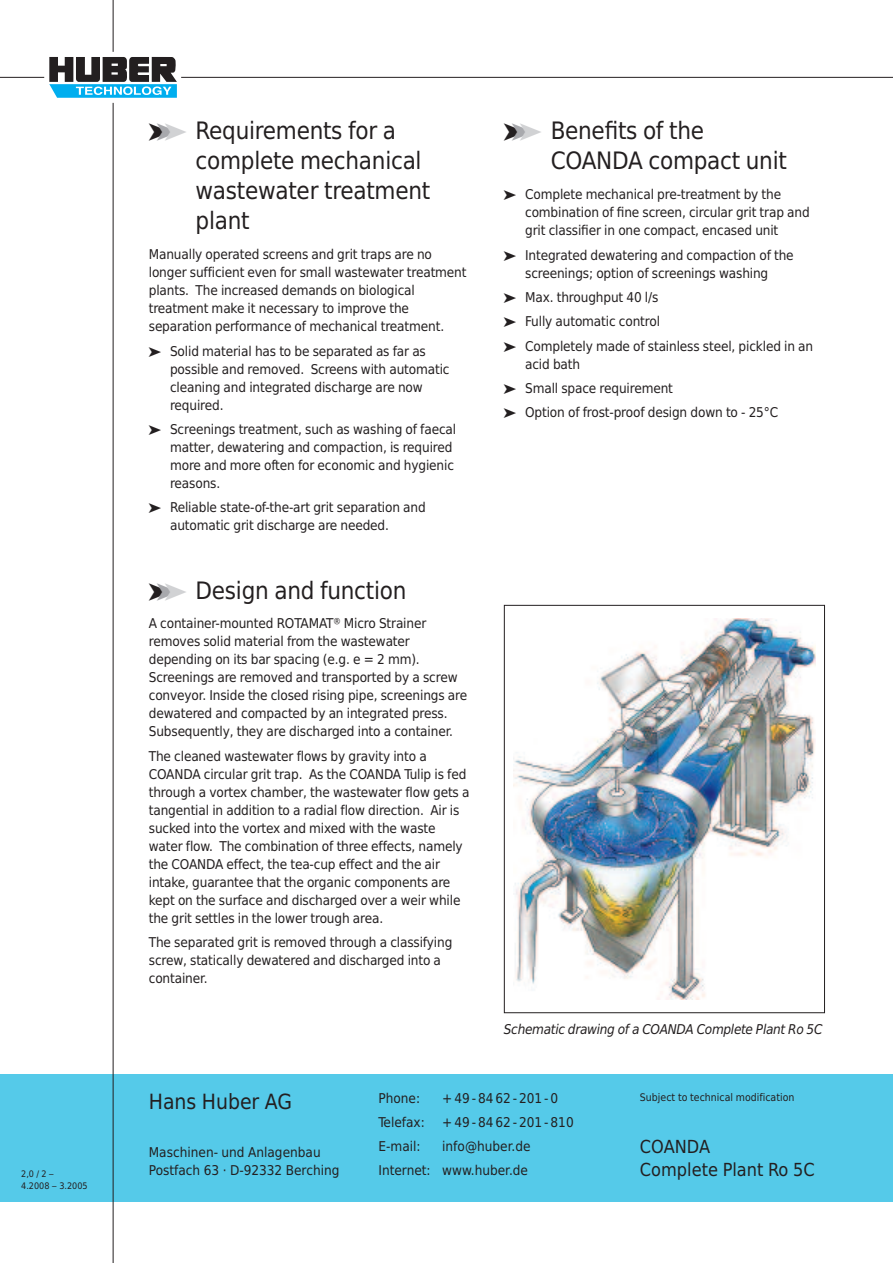
<style>
.page{position:relative;width:893px;height:1263px;background:#fff}
.page>*{position:absolute;margin:0;border:0;box-sizing:border-box;transform-origin:0 0}
.t1{font:24px/30px "Huber Tec";letter-spacing:-.01em;color:#231f20}
.t2{font:21px "Huber Tec";color:#231f20}
.t3{font:18px "Huber Tec";color:#231f20}
.t4{font:13.5px/18px "Huber Tec";letter-spacing:-.01em;color:#231f20}
.t5{font:italic 13.5px "Huber Tec";letter-spacing:-.025em;color:#231f20}
.t6{font:10.5px "Huber Tec";color:#231f20}
.t7{font:9px "Huber Tec";color:#231f20}
.s1{color:#a8a9ad}
.s2{color:#d1d2d4}
</style>
<div class="page">
<div style="left:0;top:1074px;width:893px;height:127px;background:#55cae9"></div>
<svg style="left:49px;top:57px;width:128px;height:41px"></svg>
<hr style="left:113px;top:0;width:1px;height:52px;background:#231f20">
<hr style="left:181px;top:77px;width:712px;height:1px;background:#231f20">
<hr style="left:0;top:77px;width:44px;height:1px;background:#231f20">
<hr style="left:113px;top:103px;width:1px;height:1160px;background:#231f20">
<img style="left:513px;top:618px;width:303px;height:381px">
<div style="left:504px;top:605px;width:321px;height:408px;border:1px solid #231f20"></div>
<h1 class="t1" style="left:196px;top:116px;width:236px;text-indent:-47px">➤<span class="s1">➤</span><span class="s2">➤</span> Requirements for a complete mechanical wastewater treatment plant</h1>
<p class="t4" style="left:149px;top:245px;width:319px">Manually operated screens and grit traps are no longer sufficient even for small wastewater treatment plants. The increased demands on biological treatment make it necessary to improve the separation performance of mechanical treatment.</p>
<p class="t4" style="left:170px;top:342px;width:281px;text-indent:-21px">➤ Solid material has to be separated as far as possible and removed. Screens with automatic cleaning and integrated discharge are now required.</p>
<p class="t4" style="left:170px;top:420px;width:288px;text-indent:-21px">➤ Screenings treatment, such as washing of faecal matter, dewatering and compaction, is required more and more often for economic and hygienic reasons.</p>
<p class="t4" style="left:170px;top:499px;width:257px;text-indent:-21px">➤ Reliable state-of-the-art grit separation and automatic grit discharge are needed.</p>
<h1 class="t1" style="left:149px;top:575px;width:259px">➤<span class="s1">➤</span><span class="s2">➤</span> Design and function</h1>
<p class="t4" style="left:149px;top:615px;width:320px">A container-mounted ROTAMAT® Micro Strainer removes solid material from the wastewater depending on its bar spacing (e.g. e = 2 mm).<br>Screenings are removed and transported by a screw conveyor. Inside the closed rising pipe, screenings are dewatered and compacted by an integrated press.<br>Subsequently, they are discharged into a container.</p>
<p class="t4" style="left:149px;top:747px;width:322px">The cleaned wastewater flows by gravity into a COANDA circular grit trap. As the COANDA Tulip is fed through a vortex chamber, the wastewater flow gets a tangential in addition to a radial flow direction. Air is sucked into the vortex and mixed with the waste water flow. The combination of three effects, namely the COANDA effect, the tea-cup effect and the air intake, guarantee that the organic components are kept on the surface and discharged over a weir while the grit settles in the lower trough area.</p>
<p class="t4" style="left:149px;top:933px;width:305px">The separated grit is removed through a classifying screw, statically dewatered and discharged into a container.</p>
<h1 class="t1" style="left:551px;top:116px;width:238px;text-indent:-47px">➤<span class="s1">➤</span><span class="s2">➤</span> Benefits of the<br>COANDA compact unit</h1>
<p class="t4" style="left:525px;top:185px;width:286px;text-indent:-21px">➤ Complete mechanical pre-treatment by the combination of fine screen, circular grit trap and grit classifier in one compact, encased unit</p>
<p class="t4" style="left:504px;top:246px;width:291px;text-align:center">➤ Integrated dewatering and compaction of the screenings; option of screenings washing</p>
<p class="t4" style="left:504px;top:285px;width:311px;line-height:24.5px">➤ Max. throughput 40 l/s<br>➤ Fully automatic control<br>➤ Completely made of stainless steel, pickled in an</p>
<p class="t4" style="left:504px;top:352px;width:276px;line-height:24.5px;text-indent:21px">acid bath<br>➤ Small space requirement<br>➤ Option of frost-proof design down to - 25°C</p>
<p class="t5" style="left:504px;top:1021px;width:320px">Schematic drawing of a COANDA Complete Plant Ro 5C</p>
<h2 class="t2" style="left:149px;top:1089px;width:145px">Hans Huber AG</h2>
<p class="t4" style="left:149px;top:1143px;width:192px">Maschinen- und Anlagenbau<br>Postfach 63 · D-92332 Berching</p>
<p class="t4" style="left:378px;top:1089px;width:43px">Phone:</p>
<p class="t4" style="left:442px;top:1089px;width:118px">+49-8462-201-0</p>
<p class="t4" style="left:378px;top:1113px;width:48px">Telefax:</p>
<p class="t4" style="left:442px;top:1113px;width:133px">+49-8462-201-810</p>
<p class="t4" style="left:378px;top:1137px;width:44px">E-mail:</p>
<p class="t6" style="left:640px;top:1091px;width:156px">Subject to technical modification</p>
<h3 class="t3" style="left:640px;top:1136px;width:72px">COANDA</h3>
<p class="t4" style="left:378px;top:1134px;width:154px;line-height:23.9px;text-align:right">info@huber.de<br>Internet: www.huber.de</p>
<p class="t7" style="left:21px;top:1168px;width:34px">2,0/2–</p>
<h3 class="t3" style="left:640px;top:1159px;width:176px">Complete Plant Ro 5C</h3>
<p class="t7" style="left:21px;top:1180px;width:68px">4.2008 – 3.2005</p>
</div>
